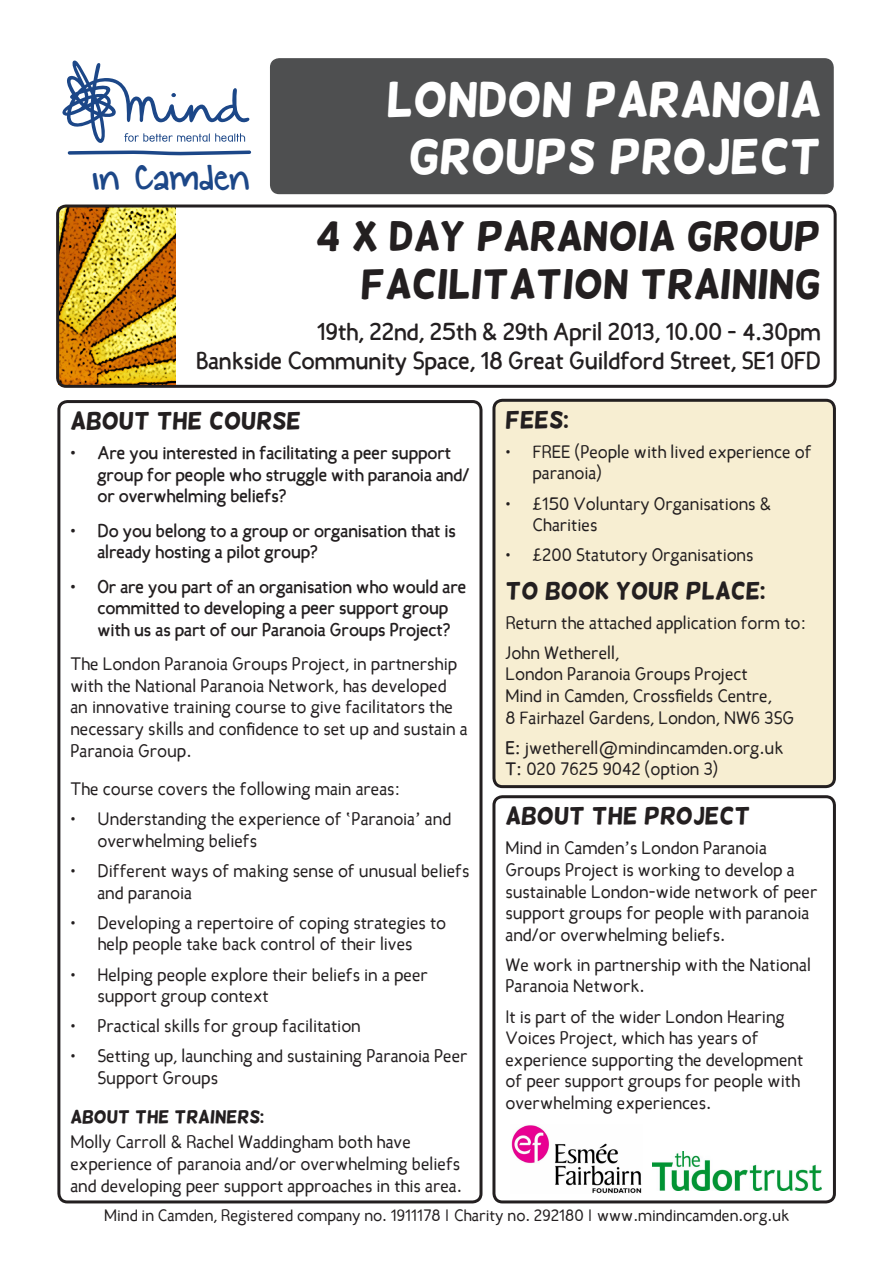
<style>
.page{position:relative;width:893px;height:1263px;background:#fff}
.page>*{position:absolute;margin:0;border:0;box-sizing:border-box;transform-origin:0 0}
.t1{font:48px/57.6px "Helsinki";color:#fff;text-align:center}
.t2{font:40.5px/48.6px "Helsinki";color:#231f20;text-align:right}
.t3{font:40.05px "KG Small Town Southern Girl";color:#1c4788}
.t4{font:700 24px/28.8px "Candela";color:#231f20;text-align:right}
.t5{font:24px "Helsinki";color:#231f20}
.t6{font:18px/21.6px "Candela";color:#231f20}
.t7{font:700 18px/21.6px "Candela";color:#231f20}
.t8{font:18px "Helsinki";color:#231f20}
.t9{font:16.5px "Candela";color:#231f20}
.s1{font-weight:700}
</style>
<div class="page">
<div style="left:271px;top:59px;width:562px;height:134px;background:#4e4f50;border-radius:9px"></div>
<div style="left:270px;top:58px;width:564px;height:136px;border:2px solid #4e4f50;border-radius:9px"></div>
<img style="left:60px;top:208px;width:116px;height:176px">
<div style="left:56px;top:204px;width:781px;height:184px;border:3px solid #231f20;border-radius:9px"></div>
<div style="left:494px;top:400px;width:340px;height:387px;background:#f7eed2;border-radius:9px"></div>
<div style="left:492px;top:399px;width:344px;height:389px;border:3px solid #231f20;border-radius:9px"></div>
<div style="left:57px;top:400px;width:425px;height:803px;border:3px solid #231f20;border-radius:9px"></div>
<div style="left:492px;top:795px;width:344px;height:408px;border:3px solid #231f20;border-radius:9px"></div>
<img style="left:653px;top:1151px;width:169px;height:40px">
<img style="left:511px;top:1125px;width:131px;height:68px">
<svg style="left:67px;top:150px;width:185px;height:6px"></svg>
<svg style="left:62px;top:60px;width:188px;height:83px"></svg>
<p class="t3" style="left:92px;top:157px;width:159px">in Camden</p>
<p class="t1" style="left:387px;top:70px;width:436px">LONDON PARANOIA<br>GROUPS PROJECT</p>
<p class="t2" style="left:316px;top:211px;width:507px">4 X DAY PARANOIA GROUP<br>FACILITATION TRAINING</p>
<p class="t4" style="left:196px;top:319px;width:626px">19th, 22nd, 25th &amp; 29th April 2013, 10.00 - 4.30pm<br>Bankside Community Space, 18 Great Guildford Street, SE1 0FD</p>
<p class="t5" style="left:505px;top:406px;width:65px">FEES:</p>
<p class="t6" style="left:532px;top:442px;width:281px;text-indent:-27px">• FREE (People with lived experience of paranoia)</p>
<p class="t6" style="left:532px;top:494px;width:240px;text-indent:-27px">• £150 Voluntary Organisations &amp;<br>Charities</p>
<p class="t6" style="left:505px;top:545px;width:250px">• £200 Statutory Organisations</p>
<p class="t5" style="left:505px;top:577px;width:261px">TO BOOK YOUR PLACE:</p>
<p class="t6" style="left:505px;top:613px;width:303px">Return the attached application form to:</p>
<p class="t6" style="left:505px;top:643px;width:115px">John Wetherell,</p>
<p class="t6" style="left:505px;top:664px;width:244px">London Paranoia Groups Project</p>
<p class="t6" style="left:505px;top:686px;width:290px">Mind in Camden, Crossfields Centre,<br>8 Fairhazel Gardens, London, NW6 3SG</p>
<p class="t6" style="left:505px;top:738px;width:279px"><span class="s1">E:</span> jwetherell@mindincamden.org.uk</p>
<p class="t6" style="left:505px;top:759px;width:215px"><span class="s1">T:</span> 020 7625 9042 (option 3)</p>
<p class="t5" style="left:70px;top:407px;width:232px">ABOUT THE COURSE</p>
<p class="t7" style="left:97px;top:443px;width:374px;text-indent:-27px">• Are you interested in facilitating a peer support group for people who struggle with paranoia and/ or overwhelming beliefs?</p>
<p class="t7" style="left:97px;top:521px;width:360px;text-indent:-27px">• Do you belong to a group or organisation that is already hosting a pilot group?</p>
<p class="t7" style="left:97px;top:577px;width:370px;text-indent:-27px">• Or are you part of an organisation who would are committed to developing a peer support group with us as part of our Paranoia Groups Project?</p>
<p class="t6" style="left:70px;top:654px;width:399px">The London Paranoia Groups Project, in partnership with the National Paranoia Network, has developed an innovative training course to give facilitators the necessary skills and confidence to set up and sustain a Paranoia Group.</p>
<p class="t6" style="left:70px;top:779px;width:332px">The course covers the following main areas:</p>
<p class="t6" style="left:97px;top:809px;width:355px;text-indent:-27px">• Understanding the experience of ‘Paranoia’ and overwhelming beliefs</p>
<p class="t6" style="left:97px;top:861px;width:374px;text-indent:-27px">• Different ways of making sense of unusual beliefs and paranoia</p>
<p class="t6" style="left:70px;top:913px;width:377px;text-align:center">• Developing a repertoire of coping strategies to help people take back control of their lives</p>
<p class="t6" style="left:97px;top:965px;width:332px;text-indent:-27px">• Helping people explore their beliefs in a peer support group context</p>
<p class="t6" style="left:70px;top:1016px;width:292px">• Practical skills for group facilitation</p>
<p class="t6" style="left:97px;top:1046px;width:372px;text-indent:-27px">• Setting up, launching and sustaining Paranoia Peer<br>Support Groups</p>
<p class="t8" style="left:70px;top:1106px;width:195px">ABOUT THE TRAINERS:</p>
<p class="t6" style="left:70px;top:1132px;width:393px">Molly Carroll &amp; Rachel Waddingham both have experience of paranoia and/or overwhelming beliefs and developing peer support approaches in this area.</p>
<p class="t5" style="left:505px;top:802px;width:246px">ABOUT THE PROJECT</p>
<p class="t6" style="left:505px;top:838px;width:313px">Mind in Camden’s London Paranoia Groups Project is working to develop a sustainable London-wide network of peer support groups for people with paranoia and/or overwhelming beliefs.</p>
<p class="t6" style="left:505px;top:955px;width:307px">We work in partnership with the National<br>Paranoia Network.</p>
<p class="t6" style="left:505px;top:1007px;width:299px">It is part of the wider London Hearing Voices Project, which has years of experience supporting the development of peer support groups for people with overwhelming experiences.</p>
<p class="t9" style="left:104px;top:1207px;width:687px">Mind in Camden, Registered company no. 1911178 | Charity no. 292180 | www.mindincamden.org.uk</p>
</div>
